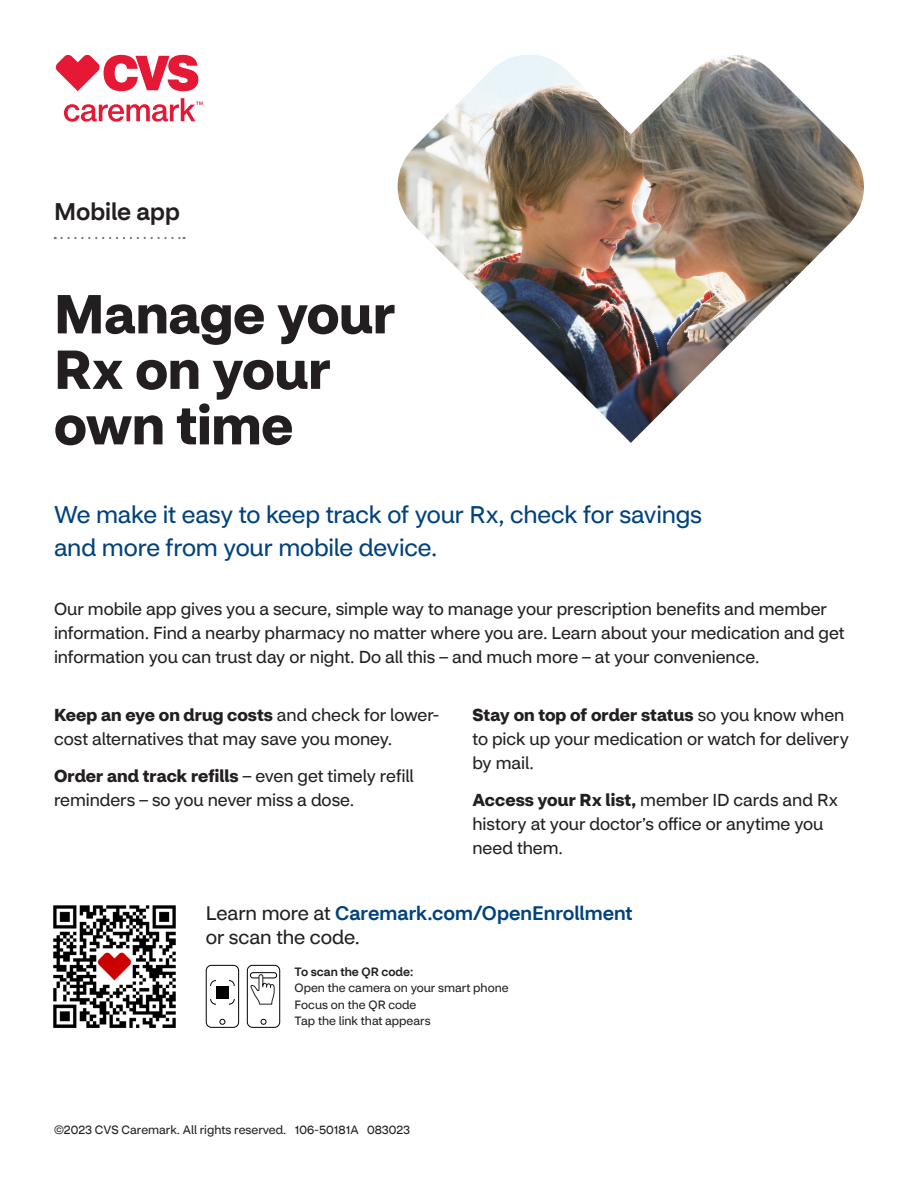
<style>
.page{position:relative;width:918px;height:1188px;background:#fff}
.page>*{position:absolute;margin:0;border:0;box-sizing:border-box;transform-origin:0 0}
.H1b{font:700 54px/55.5px "CVS Health Sans";letter-spacing:-.005em;color:#231f20}
.Intro{font:24px/33px "CVS Health Sans";letter-spacing:-.01em;color:#00427d}
.H1a{font:500 24px "CVS Health Sans";letter-spacing:-.005em;color:#231f20}
.CTA{font:500 19.5px/24px "CVS Health Sans";color:#00427d}
.Body_Copy{font:17.25px/24px "CVS Health Sans";letter-spacing:-.005em;color:#231f20}
.t1{font:12px "CVS Health Sans";color:#231f20}
.t2{font:500 12px "CVS Health Sans";color:#231f20}
.t3{font:11.7px/16px "CVS Health Sans";color:#000}
.t4{font:500 11.7px "CVS Health Sans";color:#000}
.s1{font-weight:700}
.s2{font-weight:400;color:#231f20}
</style>
<div class="page">
<svg style="left:55px;top:55px;width:148px;height:67px"></svg>
<svg style="left:62px;top:237px;width:123px;height:2px"></svg>
<img style="left:397px;top:55px;width:467px;height:388px">
<img style="left:53px;top:905px;width:123px;height:123px">
<div style="left:247px;top:965px;width:33px;height:63px;border:1px solid #000;border-radius:5px"></div>
<div style="left:250px;top:972px;width:27px;height:6px;border:1px solid #000;border-radius:3px"></div>
<svg style="left:261px;top:1019px;width:5px;height:6px"></svg>
<div style="left:206px;top:965px;width:33px;height:63px;border:1px solid #000;border-radius:5px"></div>
<div style="left:210px;top:980px;width:25px;height:24px;border:1px solid #000;border-radius:5px"></div>
<svg style="left:219px;top:1019px;width:6px;height:6px"></svg>
<div style="left:216px;top:977px;width:13px;height:30px;background:#fff"></div>
<div style="left:208px;top:986px;width:29px;height:13px;background:#fff"></div>
<div style="left:216px;top:986px;width:13px;height:13px;background:#000"></div>
<svg style="left:249px;top:974px;width:26px;height:31px"></svg>
<h1 class="H1a" style="left:54px;top:197px;width:128px">Mobile app</h1>
<h1 class="H1b" style="left:54px;top:287px;width:343px">Manage your<br>Rx on your own time</h1>
<p class="Intro" style="left:54px;top:498px;width:650px">We make it easy to keep track of your Rx, check for savings and more from your mobile device.</p>
<p class="Body_Copy" style="left:54px;top:597px;width:792px">Our mobile app gives you a secure, simple way to manage your prescription benefits and member information. Find a nearby pharmacy no matter where you are. Learn about your medication and get information you can trust day or night. Do all this – and much more – at your convenience.</p>
<p class="Body_Copy" style="left:54px;top:703px;width:387px"><span class="s1">Keep an eye on drug costs</span> and check for lower&shy;cost alternatives that may save you money.</p>
<p class="Body_Copy" style="left:54px;top:764px;width:361px"><span class="s1">Order and track refills</span> – even get timely refill reminders – so you never miss a dose.</p>
<p class="Body_Copy" style="left:472px;top:703px;width:378px"><span class="s1">Stay on top of order status</span> so you know when to pick up your medication or watch for delivery by mail.</p>
<p class="Body_Copy" style="left:472px;top:788px;width:367px"><span class="s1">Access your Rx list,</span> member ID cards and Rx history at your doctor’s office or anytime you need them.</p>
<p class="CTA" style="left:206px;top:902px;width:428px"><span class="s2">Learn more at</span> Caremark.com/OpenEnrollment <span class="s2">or scan the code.</span></p>
<p class="t4" style="left:295px;top:962px;width:117px">To scan the QR code:</p>
<p class="t3" style="left:295px;top:977px;width:105px">Open your camera.<br>Scan the code.<br>Tap the link.</p>
<p class="t2" style="left:295px;top:964px;width:120px">To scan the QR code:</p>
<p class="t1" style="left:295px;top:981px;width:215px">Open the camera on your smart phone</p>
<p class="t1" style="left:295px;top:997px;width:123px">Focus on the QR code</p>
<p class="t1" style="left:295px;top:1014px;width:138px">Tap the link that appears</p>
<p class="t1" style="left:54px;top:1122px;width:358px">©2023 CVS Caremark. All rights reserved. 106-50181A 083023</p>
</div>
